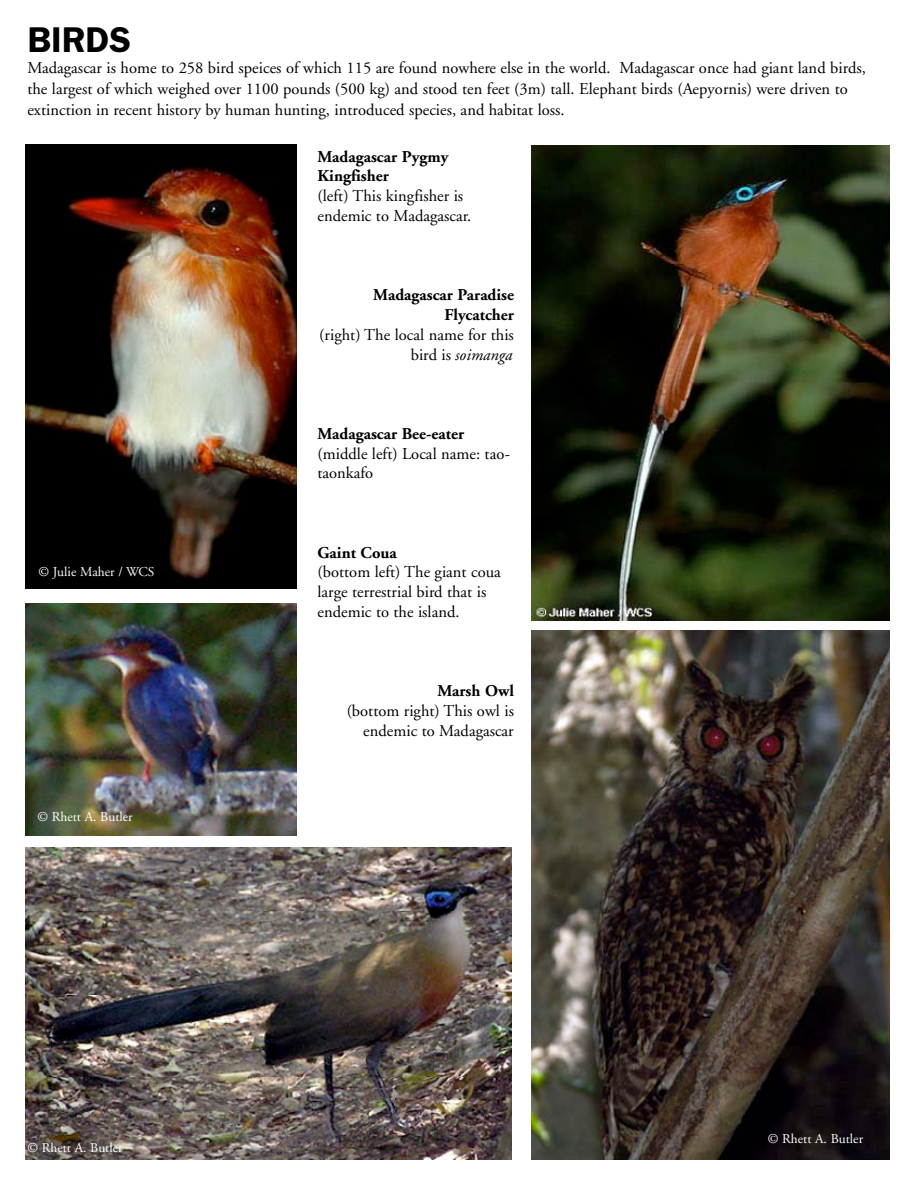
<style>
.page{position:relative;width:918px;height:1188px;background:#fff}
.page>*{position:absolute;margin:0;border:0;box-sizing:border-box;transform-origin:0 0}
.t1{font:600 36px "Franklin Gothic";color:#000}
.t2{font:16.5px/19.8px "Adobe Garamond";color:#000}
.t3{font:700 16.5px/19.8px "Adobe Garamond";color:#000}
.t4{font:13.5px "Adobe Garamond";color:#fff}
.s1{font-style:italic}
</style>
<div class="page">
<img style="left:26px;top:848px;width:486px;height:312px">
<img style="left:531px;top:631px;width:359px;height:529px">
<img style="left:26px;top:145px;width:271px;height:444px">
<img style="left:26px;top:603px;width:271px;height:233px">
<img style="left:531px;top:145px;width:359px;height:476px">
<h1 class="t1" style="left:27px;top:28px;width:105px">BIRDS</h1>
<p class="t2" style="left:27px;top:59px;width:840px;line-height:21px">Madagascar is home to 258 bird speices of which 115 are found nowhere else in the world. Madagascar once had giant land birds, the largest of which weighed over 1100 pounds (500 kg) and stood ten feet (3m) tall. Elephant birds (Aepyornis) were driven to extinction in recent history by human hunting, introduced species, and habitat loss.</p>
<p class="t3" style="left:318px;top:148px;width:132px">Madagascar Pygmy<br>Kingfisher</p>
<p class="t2" style="left:318px;top:188px;width:155px">(left) This kingfisher is endemic to Madagascar.</p>
<p class="t3" style="left:373px;top:287px;width:142px;text-align:right">Madagascar Paradise<br>Flycatcher</p>
<p class="t2" style="left:319px;top:326px;width:196px;text-align:right">(right) The local name for this bird is <span class="s1">soimanga</span></p>
<p class="t4" style="left:39px;top:566px;width:118px">© Julie Maher / WCS</p>
<p class="t4" style="left:37px;top:811px;width:97px">© Rhett A. Butler</p>
<p class="t4" style="left:27px;top:1142px;width:97px">© Rhett A. Butler</p>
<p class="t3" style="left:318px;top:425px;width:148px">Madagascar Bee-eater</p>
<p class="t2" style="left:318px;top:445px;width:194px">(middle left) Local name: tao&shy;taonkafo</p>
<p class="t3" style="left:318px;top:544px;width:81px">Gaint Coua</p>
<p class="t2" style="left:318px;top:564px;width:185px">(bottom left) The giant coua large terrestrial bird that is endemic to the island.</p>
<p class="t3" style="left:437px;top:683px;width:78px">Marsh Owl</p>
<p class="t2" style="left:347px;top:702px;width:169px;text-align:right">(bottom right) This owl is endemic to Madagascar</p>
<p class="t4" style="left:768px;top:1133px;width:97px">© Rhett A. Butler</p>
</div>
